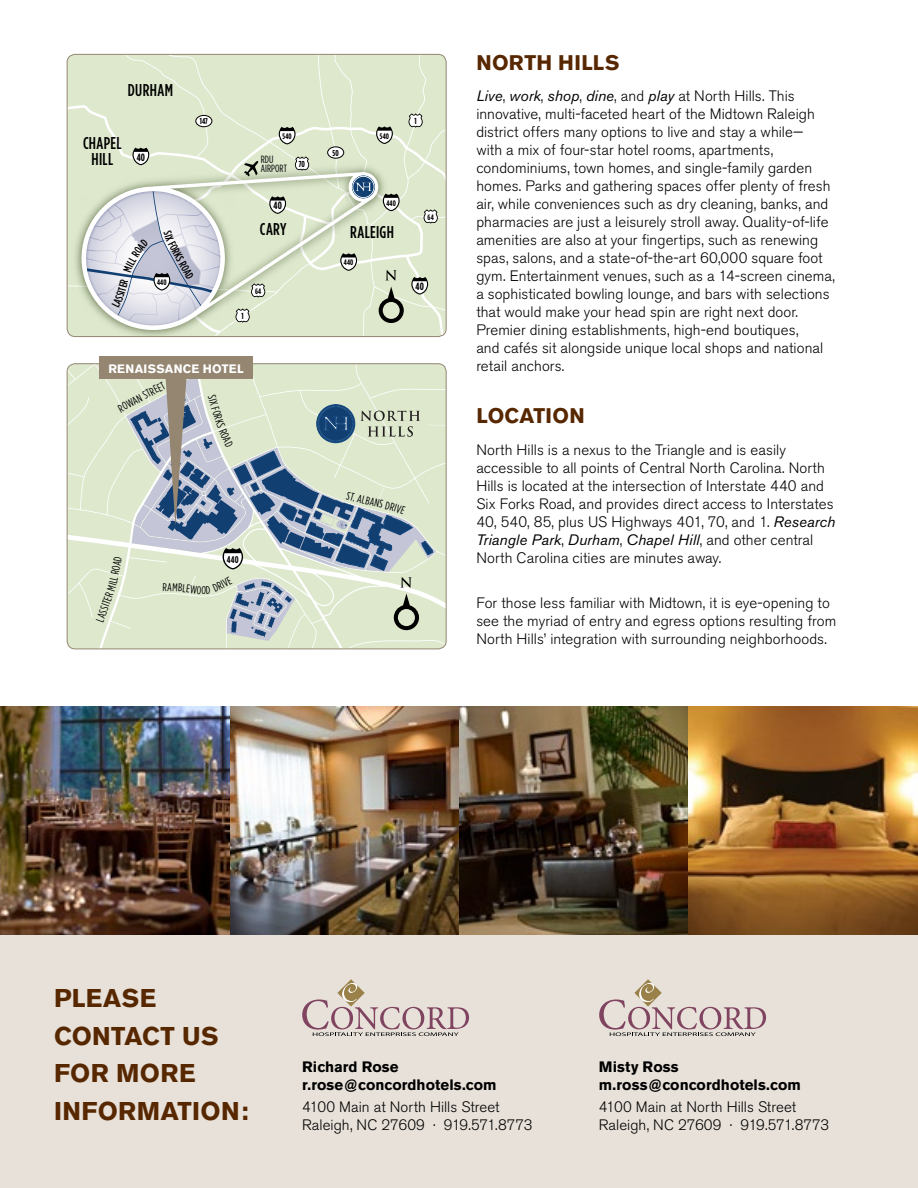
<style>
.page{position:relative;width:918px;height:1188px;background:#fff}
.page>*{position:absolute;margin:0;border:0;box-sizing:border-box;transform-origin:0 0}
.t1{font:700 25.5px/37.5px "Akzidenz Grotesk BE";letter-spacing:.015em;color:#572700}
.t2{font:700 21px "Akzidenz Grotesk BE";letter-spacing:.015em;color:#572700}
.t3{font:500 condensed 17.1px/16.5px "Gotham HTF";letter-spacing:.02em;color:#000;text-align:center}
.t4{font:300 15px/18px "Akzidenz Grotesk BE";letter-spacing:.005em;color:#000}
.t5{font:700 15px/18px "Akzidenz Grotesk BE";letter-spacing:.005em;color:#000}
.t6{font:700 12.15px "Akzidenz Grotesk BE";letter-spacing:.025em;color:#fff}
.t7{font:condensed 11.25px "Gotham HTF";color:#000}
.t8{font:500 condensed 11.25px "Gotham HTF";color:#000}
.t9{font:condensed 10.5px/9.4px "Gotham HTF";letter-spacing:.005em;color:#000}
.t10{font:700 condensed 10.5px "Gotham HTF";color:#000}
.t11{font:700 condensed 9.75px "Gotham HTF";color:#000}
.t12{font:700 condensed 8.7px "Gotham HTF";color:#000}
.t13{font:700 condensed 8.55px "Gotham HTF";color:#000}
.t14{font:700 condensed 7.95px "Gotham HTF";letter-spacing:.02em;color:#000}
.s1{font-weight:400;font-style:italic}
</style>
<div class="page">
<div style="left:0;top:935px;width:918px;height:253px;background:#e7e1d9"></div>
<img style="left:0;top:706px;width:230px;height:229px">
<img style="left:230px;top:706px;width:229px;height:229px">
<img style="left:459px;top:706px;width:230px;height:229px">
<svg style="left:689px;top:706px;width:229px;height:229px;background:#98662e"></svg>
<div style="left:67px;top:54px;width:378px;height:281px;background:#dde8cd"></div>
<img style="left:69px;top:159px;width:322px;height:178px">
<svg style="left:82px;top:172px;width:296px;height:158px;background:#dce6cd"></svg>
<svg style="left:352px;top:175px;width:23px;height:23px"></svg>
<svg style="left:385px;top:270px;width:12px;height:11px"></svg>
<svg style="left:379px;top:287px;width:25px;height:36px"></svg>
<div style="left:328px;top:147px;width:16px;height:11px;background:#fff;border-radius:50%"></div>
<div style="left:327px;top:147px;width:17px;height:12px;border:1px solid #000;border-radius:50%"></div>
<div style="left:196px;top:115px;width:16px;height:12px;background:#fff;border-radius:50%"></div>
<div style="left:195px;top:115px;width:17px;height:12px;border:1px solid #000;border-radius:50%"></div>
<svg style="left:409px;top:113px;width:14px;height:15px"></svg>
<svg style="left:424px;top:209px;width:14px;height:14px"></svg>
<svg style="left:376px;top:126px;width:17px;height:18px"></svg>
<svg style="left:340px;top:253px;width:17px;height:18px"></svg>
<svg style="left:383px;top:194px;width:17px;height:17px"></svg>
<svg style="left:411px;top:277px;width:17px;height:18px"></svg>
<div style="left:67px;top:54px;width:380px;height:283px;border:1px solid #948671;border-radius:8px"></div>
<div style="left:67px;top:365px;width:378px;height:284px;background:#dde8cd"></div>
<div style="left:67px;top:363px;width:380px;height:286px;border:1px solid #948671;border-radius:8px"></div>
<div style="left:100px;top:357px;width:153px;height:22px;background:#948671"></div>
<svg style="left:302px;top:979px;width:167px;height:57px"></svg>
<svg style="left:599px;top:979px;width:167px;height:57px"></svg>
<svg style="left:84px;top:127px;width:225px;height:206px;background:#d7ded1"></svg>
<svg style="left:105px;top:374px;width:331px;height:267px;background:#becac2"></svg>
<p class="t3" style="left:128px;top:82px;width:47px">DURHAM</p>
<p class="t3" style="left:83px;top:134px;width:40px">CHAPEL<br>HILL</p>
<p class="t10" style="left:137px;top:151px;width:10px">40</p>
<p class="t13" style="left:200px;top:116px;width:10px">147</p>
<p class="t8" style="left:183px;top:250px;width:21px;rotate:61deg">KS RO</p>
<p class="t14" style="left:157px;top:278px;width:11px">440</p>
<p class="t12" style="left:242px;top:311px;width:4px">1</p>
<p class="t14" style="left:283px;top:132px;width:11px">540</p>
<p class="t14" style="left:380px;top:131px;width:11px">540</p>
<p class="t9" style="left:261px;top:154px;width:28px">RDU<br>AIRPORT</p>
<p class="t12" style="left:299px;top:159px;width:8px">70</p>
<p class="t10" style="left:273px;top:200px;width:10px">40</p>
<p class="t13" style="left:333px;top:148px;width:8px">50</p>
<p class="t14" style="left:386px;top:198px;width:11px">440</p>
<p class="t3" style="left:260px;top:221px;width:28px">CARY</p>
<p class="t3" style="left:350px;top:223px;width:45px">RALEIGH</p>
<p class="t14" style="left:255px;top:286px;width:8px">64</p>
<p class="t14" style="left:344px;top:258px;width:11px">440</p>
<p class="t6" style="left:108px;top:361px;width:137px">RENAISSANCE HOTEL</p>
<p class="t7" style="left:116px;top:404px;width:53px;rotate:-28deg">ROWAN STREET</p>
<p class="t12" style="left:415px;top:116px;width:4px">1</p>
<p class="t14" style="left:428px;top:212px;width:8px">64</p>
<p class="t10" style="left:416px;top:281px;width:10px">40</p>
<p class="t7" style="left:94px;top:620px;width:28px;rotate:-70deg">LASSITE</p>
<p class="t11" style="left:227px;top:554px;width:13px">440</p>
<h2 class="t2" style="left:476px;top:50px;width:145px">NORTH HILLS</h2>
<p class="t4" style="left:476px;top:87px;width:360px"><span class="s1">Live</span>, <span class="s1">work</span>, <span class="s1">shop</span>, <span class="s1">dine</span>, and <span class="s1">play</span> at North Hills. This innovative, multi-faceted heart of the Midtown Raleigh district offers many options to live and stay a while—<br>with a mix of four-star hotel rooms, apartments, condominiums, town homes, and single-family garden homes. Parks and gathering spaces offer plenty of fresh air, while conveniences such as dry cleaning, banks, and pharmacies are just a leisurely stroll away. Quality-of-life amenities are also at your fingertips, such as renewing spas, salons, and a state-of-the-art 60,000 square foot gym. Entertainment venues, such as a 14-screen cinema, a sophisticated bowling lounge, and bars with selections that would make your head spin are right next door.<br>Premier dining establishments, high-end boutiques,<br>and cafés sit alongside unique local shops and national retail anchors.</p>
<h2 class="t2" style="left:476px;top:404px;width:110px">LOCATION</h2>
<p class="t4" style="left:476px;top:441px;width:360px">North Hills is a nexus to the Triangle and is easily accessible to all points of Central North Carolina. North Hills is located at the intersection of Interstate 440 and Six Forks Road, and provides direct access to Interstates 40, 540, 85, plus US Highways 401, 70, and 1. <span class="s1">Research Triangle Park</span>, <span class="s1">Durham</span>, <span class="s1">Chapel Hill</span>, and other central North Carolina cities are minutes away.</p>
<p class="t4" style="left:476px;top:594px;width:361px">For those less familiar with Midtown, it is eye-opening to see the myriad of entry and egress options resulting from<br>North Hills’ integration with surrounding neighborhoods.</p>
<h1 class="t1" style="left:54px;top:980px;width:196px">PLEASE<br>CONTACT US<br>FOR MORE<br>INFORMATION:</h1>
<p class="t5" style="left:302px;top:1057px;width:196px">Richard Rose r.rose@concordhotels.com</p>
<p class="t4" style="left:302px;top:1098px;width:232px">4100 Main at North Hills Street<br>Raleigh, NC 27609 · 919.571.8773</p>
<p class="t5" style="left:599px;top:1057px;width:204px">Misty Ross m.ross@concordhotels.com</p>
<p class="t4" style="left:599px;top:1098px;width:232px">4100 Main at North Hills Street<br>Raleigh, NC 27609 · 919.571.8773</p>
</div>
